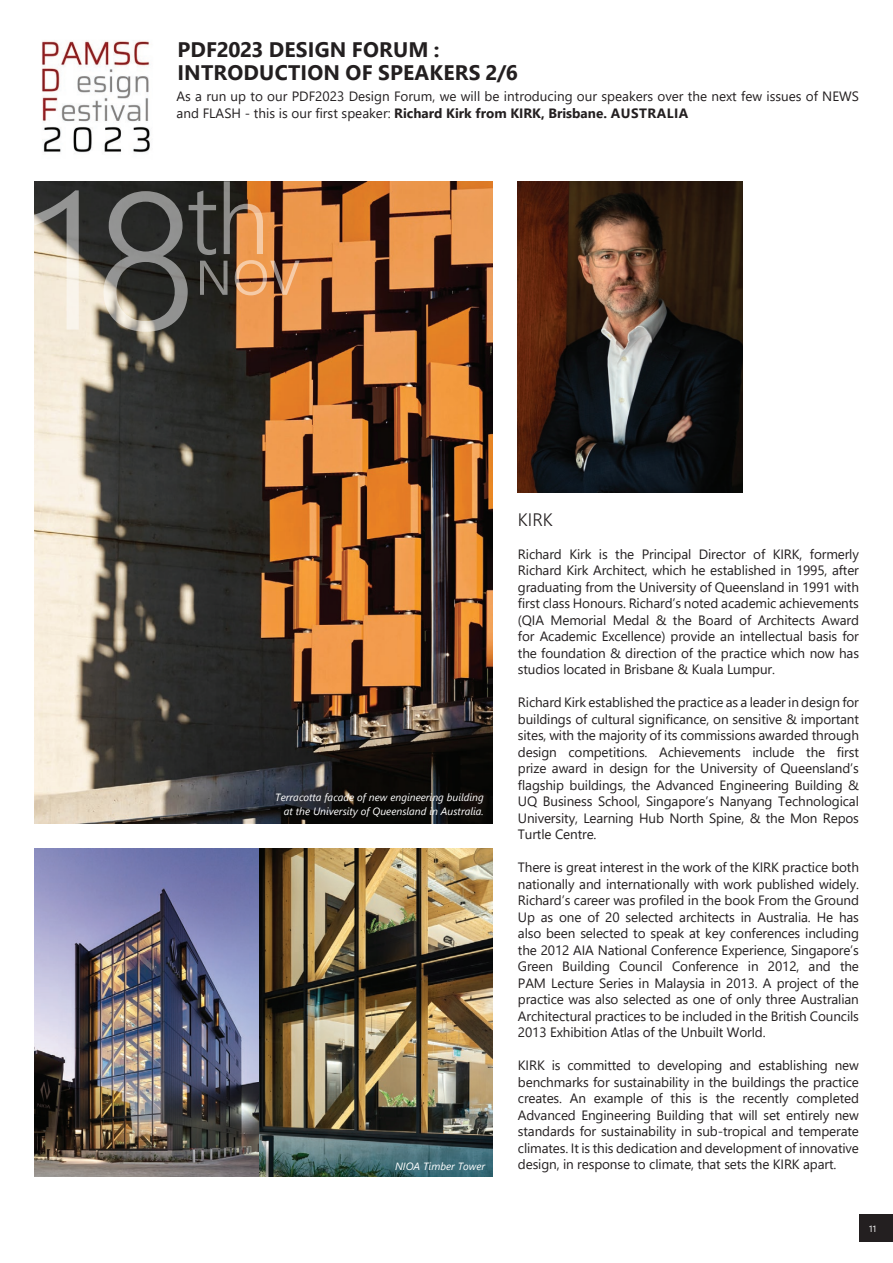
<style>
.page{position:relative;width:893px;height:1263px;background:#fff}
.page>*{position:absolute;margin:0;border:0;box-sizing:border-box;transform-origin:0 0}
.t1{font:700 21px/22.5px "Segoe UI";letter-spacing:.01em;color:#231f20}
.t2{font:300 18px "Segoe UI";color:#231f20}
.t3{font:13.5px/16.5px "Segoe UI";letter-spacing:-.01em;color:#231f20;text-align:justify}
.t4{font:italic 10.5px/13.5px "Segoe UI";color:#fff;text-align:right}
.t5{font:9px "Segoe UI";color:#fff}
.s1{font-weight:700}
</style>
<div class="page">
<div style="left:859px;top:1214px;width:34px;height:28px;background:#231f20"></div>
<img style="left:517px;top:181px;width:226px;height:312px">
<img style="left:34px;top:181px;width:458px;height:642px">
<img style="left:34px;top:849px;width:458px;height:327px">
<img style="left:42px;top:40px;width:108px;height:113px">
<svg style="left:34px;top:181px;width:266px;height:151px;background:#7e6c5a"></svg>
<h1 class="t1" style="left:177px;top:37px;width:342px">PDF2023 DESIGN FORUM :<br>INTRODUCTION OF SPEAKERS 2/6</h1>
<p class="t3" style="left:177px;top:87px;width:684px">As a run up to our PDF2023 Design Forum, we will be introducing our speakers over the next few issues of NEWS and FLASH - this is our first speaker: <span class="s1">Richard Kirk from KIRK, Brisbane. AUSTRALIA</span></p>
<p class="t4" style="left:275px;top:789px;width:210px">Terracotta facade of new engineering building at the University of Queensland in Australia.</p>
<p class="t4" style="left:395px;top:1157px;width:92px">NIOA Timber Tower</p>
<h2 class="t2" style="left:518px;top:502px;width:36px">KIRK</h2>
<p class="t3" style="left:518px;top:545px;width:343px">Richard Kirk is the Principal Director of KIRK, formerly Richard Kirk Architect, which he established in 1995, after graduating from the University of Queensland in 1991 with first class Honours. Richard’s noted academic achievements (QIA Memorial Medal &amp; the Board of Architects Award for Academic Excellence) provide an intellectual basis for the foundation &amp; direction of the practice which now has studios located in Brisbane &amp; Kuala Lumpur.</p>
<p class="t3" style="left:518px;top:693px;width:343px">Richard Kirk established the practice as a leader in design for buildings of cultural significance, on sensitive &amp; important sites, with the majority of its commissions awarded through design competitions. Achievements include the first prize award in design for the University of Queensland’s flagship buildings, the Advanced Engineering Building &amp; UQ Business School, Singapore’s Nanyang Technological University, Learning Hub North Spine, &amp; the Mon Repos Turtle Centre.</p>
<p class="t3" style="left:518px;top:858px;width:343px">There is great interest in the work of the KIRK practice both nationally and internationally with work published widely.<br>Richard’s career was profiled in the book From the Ground Up as one of 20 selected architects in Australia. He has also been selected to speak at key conferences including the 2012 AIA National Conference Experience, Singapore’s Green Building Council Conference in 2012, and the PAM Lecture Series in Malaysia in 2013. A project of the practice was also selected as one of only three Australian Architectural practices to be included in the British Councils 2013 Exhibition Atlas of the Unbuilt World.</p>
<p class="t3" style="left:518px;top:1056px;width:343px">KIRK is committed to developing and establishing new benchmarks for sustainability in the buildings the practice creates. An example of this is the recently completed Advanced Engineering Building that will set entirely new standards for sustainability in sub-tropical and temperate climates. It is this dedication and development of innovative design, in response to climate, that sets the KIRK apart.</p>
<p class="t5" style="left:868px;top:1220px;width:10px">11</p>
</div>
